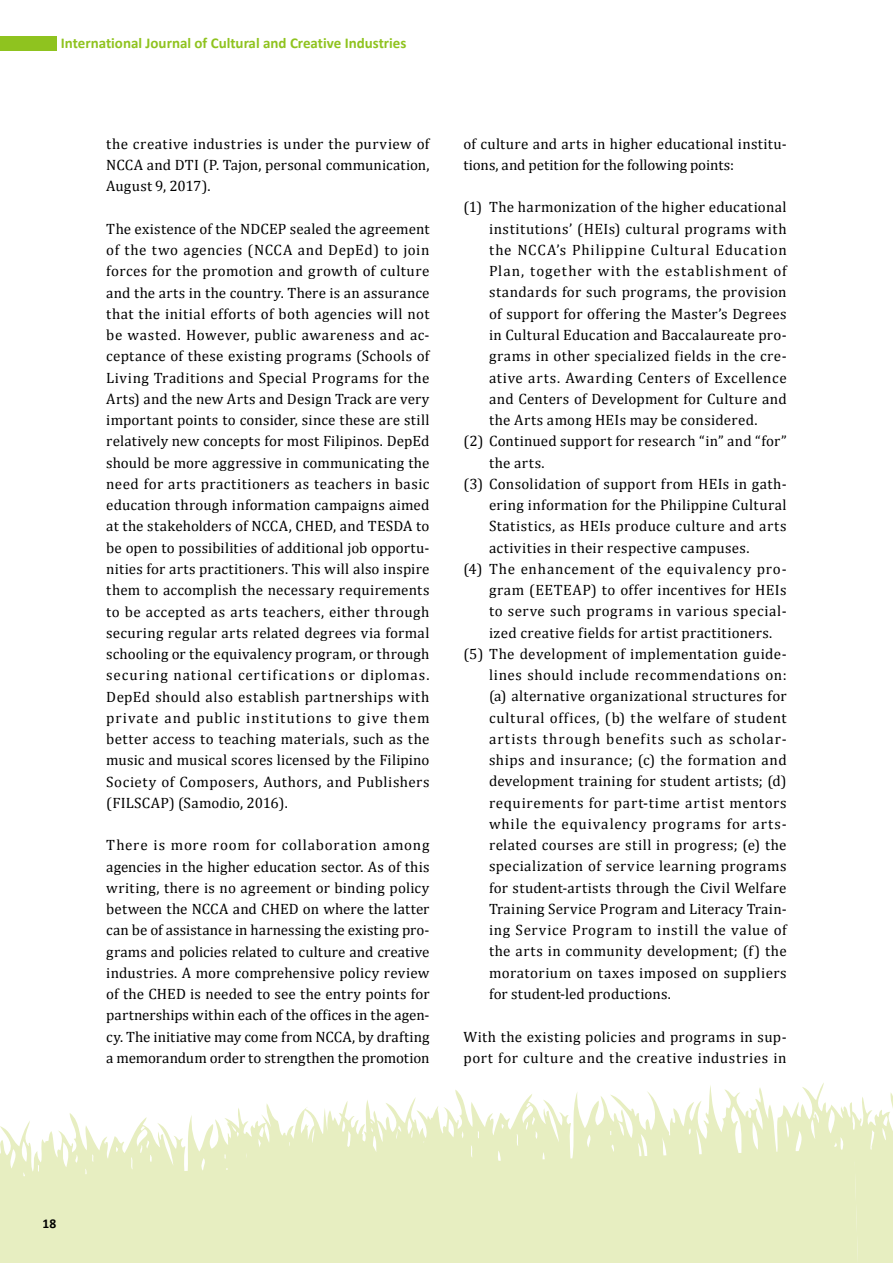
<style>
.page{position:relative;width:893px;height:1263px;background:#fff}
.page>*{position:absolute;margin:0;border:0;box-sizing:border-box;transform-origin:0 0}
.t1{font:15px/21.3px "Cambria";letter-spacing:.03em;color:#000;text-align:justify}
.t2{font:15px "Cambria";letter-spacing:.05em;color:#000}
.t3{font:15px/21.3px "Cambria";letter-spacing:.005em;color:#000}
.t4{font:15px "Cambria";letter-spacing:.065em;color:#000}
.t5{font:700 15px "Calibri";color:#8fc31f}
.t6{font:15px "Cambria";letter-spacing:.01em;color:#000}
.t7{font:15px "Cambria";letter-spacing:.06em;color:#000}
.t8{font:15px "Cambria";color:#000}
.t9{font:700 13.5px "Calibri";color:#000}
</style>
<div class="page">
<svg style="left:0;top:1083px;width:851px;height:180px;fill:#e7eec1"></svg>
<svg style="left:851px;top:1092px;width:42px;height:171px"></svg>
<div style="left:0;top:36px;width:57px;height:15px;background:#8fc31f"></div>
<p class="t5" style="left:61px;top:33px;width:347px">International Journal of Cultural and Creative Industries</p>
<p class="t1" style="left:106px;top:133px;width:325px">the creative industries is under the purview of NCCA and DTI (P. Tajon, personal communication, August 9, 2017).</p>
<p class="t1" style="left:106px;top:218px;width:325px">The existence of the NDCEP sealed the agreement of the two agencies (NCCA and DepEd) to join forces for the promotion and growth of culture and the arts in the country. There is an assurance that the initial efforts of both agencies will not be wasted. However, public awareness and ac&shy;ceptance of these existing programs (Schools of Living Traditions and Special Programs for the Arts) and the new Arts and Design Track are very important points to consider, since these are still relatively new concepts for most Filipinos. DepEd should be more aggressive in communicating the need for arts practitioners as teachers in basic education through information campaigns aimed at the stakeholders of NCCA, CHED, and TESDA to be open to possibilities of additional job opportu&shy;nities for arts practitioners. This will also inspire them to accomplish the necessary requirements to be accepted as arts teachers, either through securing regular arts related degrees via formal schooling or the equivalency program, or through securing national certifications or diplomas.<br>DepEd should also establish partnerships with private and public institutions to give them better access to teaching materials, such as the music and musical scores licensed by the Filipino Society of Composers, Authors, and Publishers (FILSCAP) (Samodio, 2016).</p>
<p class="t1" style="left:106px;top:834px;width:325px">There is more room for collaboration among agencies in the higher education sector. As of this writing, there is no agreement or binding policy between the NCCA and CHED on where the latter can be of assistance in harnessing the existing pro&shy;grams and policies related to culture and creative industries. A more comprehensive policy review of the CHED is needed to see the entry points for partnerships within each of the offices in the agen&shy;cy. The initiative may come from NCCA, by drafting a memorandum order to strengthen the promotion</p>
<p class="t3" style="left:463px;top:133px;width:325px">of culture and arts in higher educational institu&shy;tions, and petition for the following points:</p>
<p class="t1" style="left:463px;top:197px;width:325px">(1) The harmonization of the higher educational</p>
<p class="t1" style="left:489px;top:218px;width:299px">institutions’ (HEIs) cultural programs with</p>
<p class="t2" style="left:489px;top:241px;width:299px">the NCCA’s Philippine Cultural Education</p>
<p class="t4" style="left:489px;top:262px;width:299px">Plan, together with the establishment of</p>
<p class="t1" style="left:489px;top:282px;width:299px">standards for such programs, the provision</p>
<p class="t1" style="left:489px;top:303px;width:299px">of support for offering the Master’s Degrees</p>
<p class="t1" style="left:489px;top:324px;width:299px">in Cultural Education and Baccalaureate pro-</p>
<p class="t1" style="left:489px;top:345px;width:299px">grams in other specialized fields in the cre-</p>
<p class="t1" style="left:489px;top:367px;width:299px">ative arts. Awarding Centers of Excellence</p>
<p class="t6" style="left:489px;top:390px;width:299px">and Centers of Development for Culture and</p>
<p class="t1" style="left:489px;top:409px;width:270px">the Arts among HEIs may be considered.</p>
<p class="t1" style="left:463px;top:430px;width:325px">(2) Continued support for research “in” and “for”</p>
<p class="t1" style="left:489px;top:452px;width:57px">the arts.</p>
<p class="t1" style="left:463px;top:473px;width:325px">(3) Consolidation of support from HEIs in gath-</p>
<p class="t1" style="left:489px;top:494px;width:299px">ering information for the Philippine Cultural</p>
<p class="t1" style="left:489px;top:515px;width:299px">Statistics, as HEIs produce culture and arts</p>
<p class="t1" style="left:489px;top:537px;width:262px">activities in their respective campuses.</p>
<p class="t1" style="left:463px;top:558px;width:325px">(4) The enhancement of the equivalency pro-</p>
<p class="t1" style="left:489px;top:579px;width:299px">gram (EETEAP) to offer incentives for HEIs</p>
<p class="t1" style="left:489px;top:600px;width:299px">to serve such programs in various special-</p>
<p class="t1" style="left:489px;top:622px;width:285px">ized creative fields for artist practitioners.</p>
<p class="t1" style="left:463px;top:643px;width:325px">(5) The development of implementation guide-</p>
<p class="t1" style="left:489px;top:664px;width:299px">lines should include recommendations on:</p>
<p class="t1" style="left:489px;top:685px;width:299px">(a) alternative organizational structures for</p>
<p class="t2" style="left:489px;top:709px;width:299px">cultural offices, (b) the welfare of student</p>
<p class="t4" style="left:489px;top:730px;width:299px">artists through benefits such as scholar-</p>
<p class="t1" style="left:489px;top:749px;width:299px">ships and insurance; (c) the formation and</p>
<p class="t1" style="left:489px;top:770px;width:299px">development training for student artists; (d)</p>
<p class="t2" style="left:489px;top:794px;width:299px">requirements for part-time artist mentors</p>
<p class="t7" style="left:489px;top:815px;width:299px">while the equivalency programs for arts-</p>
<p class="t1" style="left:489px;top:834px;width:299px">related courses are still in progress; (e) the</p>
<p class="t1" style="left:489px;top:855px;width:299px">specialization of service learning programs</p>
<p class="t1" style="left:489px;top:877px;width:299px">for student-artists through the Civil Welfare</p>
<p class="t1" style="left:489px;top:898px;width:299px">Training Service Program and Literacy Train-</p>
<p class="t2" style="left:489px;top:921px;width:299px">ing Service Program to instill the value of</p>
<p class="t1" style="left:489px;top:941px;width:299px">the arts in community development; (f) the</p>
<p class="t1" style="left:489px;top:962px;width:299px">moratorium on taxes imposed on suppliers</p>
<p class="t8" style="left:489px;top:985px;width:183px">for student-led productions.</p>
<p class="t1" style="left:463px;top:1026px;width:325px">With the existing policies and programs in sup&shy;port for culture and the creative industries in</p>
<p class="t9" style="left:43px;top:1214px;width:15px">18</p>
</div>
